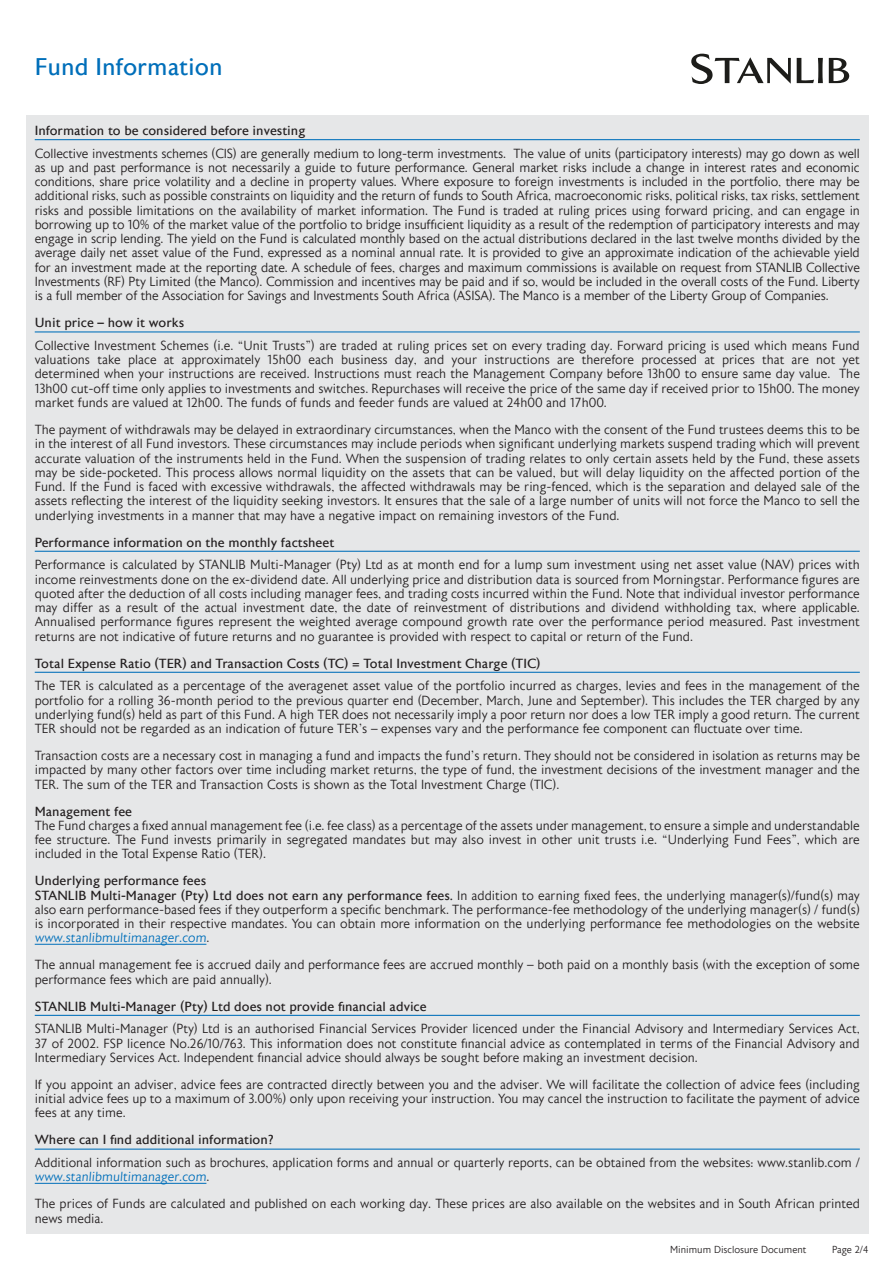
<style>
.page{position:relative;width:893px;height:1263px;background:#fff}
.page>*{position:absolute;margin:0;border:0;box-sizing:border-box;transform-origin:0 0}
.t1{font:24px "Astoria Sans W00";color:#006fba}
.t2{font:300 13.2px/14.2px "Astoria Sans W00";color:#231f20;text-align:justify}
.t3{font:13.2px "Astoria Sans W00";color:#231f20}
.t4{font:300 10.2px "Astoria Sans W00";color:#231f20}
.s1{font-weight:400}
.s2{color:#006fba}
</style>
<div class="page">
<div style="left:26px;top:115px;width:842px;height:1118px;background:#e6e7e8"></div>
<hr style="left:35px;top:139px;width:825px;height:1px;background:#006fba">
<hr style="left:35px;top:331px;width:825px;height:1px;background:#006fba">
<hr style="left:35px;top:551px;width:825px;height:1px;background:#006fba">
<hr style="left:35px;top:672px;width:825px;height:1px;background:#006fba">
<hr style="left:35px;top:944px;width:171px;height:1px;background:#006fba">
<hr style="left:35px;top:1015px;width:825px;height:1px;background:#006fba">
<hr style="left:35px;top:1148px;width:825px;height:2px;background:#006fba">
<hr style="left:35px;top:1183px;width:171px;height:1px;background:#006fba">
<svg style="left:691px;top:54px;width:158px;height:30px"></svg>
<h1 class="t1" style="left:35px;top:54px;width:189px">Fund Information</h1>
<p class="t3" style="left:35px;top:123px;width:272px">Information to be considered before investing</p>
<p class="t2" style="left:35px;top:146px;width:827px">Collective investments schemes (CIS) are generally medium to long-term investments. The value of units (participatory interests) may go down as well as up and past performance is not necessarily a guide to future performance. General market risks include a change in interest rates and economic conditions, share price volatility and a decline in property values. Where exposure to foreign investments is included in the portfolio, there may be additional risks, such as possible constraints on liquidity and the return of funds to South Africa, macroeconomic risks, political risks, tax risks, settlement risks and possible limitations on the availability of market information. The Fund is traded at ruling prices using forward pricing, and can engage in borrowing up to 10% of the market value of the portfolio to bridge insufficient liquidity as a result of the redemption of participatory interests and may engage in scrip lending. The yield on the Fund is calculated monthly based on the actual distributions declared in the last twelve months divided by the average daily net asset value of the Fund, expressed as a nominal annual rate. It is provided to give an approximate indication of the achievable yield for an investment made at the reporting date. A schedule of fees, charges and maximum commissions is available on request from STANLIB Collective Investments (RF) Pty Limited (the Manco). Commission and incentives may be paid and if so, would be included in the overall costs of the Fund. Liberty is a full member of the Association for Savings and Investments South Africa (ASISA). The Manco is a member of the Liberty Group of Companies.</p>
<p class="t3" style="left:35px;top:316px;width:151px">Unit price – how it works</p>
<p class="t2" style="left:35px;top:339px;width:827px">Collective Investment Schemes (i.e. “Unit Trusts”) are traded at ruling prices set on every trading day. Forward pricing is used which means Fund valuations take place at approximately 15h00 each business day, and your instructions are therefore processed at prices that are not yet determined when your instructions are received. Instructions must reach the Management Company before 13h00 to ensure same day value. The 13h00 cut-off time only applies to investments and switches. Repurchases will receive the price of the same day if received prior to 15h00. The money market funds are valued at 12h00. The funds of funds and feeder funds are valued at 24h00 and 17h00.</p>
<p class="t2" style="left:35px;top:423px;width:827px">The payment of withdrawals may be delayed in extraordinary circumstances, when the Manco with the consent of the Fund trustees deems this to be in the interest of all Fund investors. These circumstances may include periods when significant underlying markets suspend trading which will prevent accurate valuation of the instruments held in the Fund. When the suspension of trading relates to only certain assets held by the Fund, these assets may be side-pocketed. This process allows normal liquidity on the assets that can be valued, but will delay liquidity on the affected portion of the Fund. If the Fund is faced with excessive withdrawals, the affected withdrawals may be ring-fenced, which is the separation and delayed sale of the assets reflecting the interest of the liquidity seeking investors. It ensures that the sale of a large number of units will not force the Manco to sell the underlying investments in a manner that may have a negative impact on remaining investors of the Fund.</p>
<p class="t3" style="left:35px;top:535px;width:301px">Performance information on the monthly factsheet</p>
<p class="t2" style="left:35px;top:558px;width:827px">Performance is calculated by STANLIB Multi-Manager (Pty) Ltd as at month end for a lump sum investment using net asset value (NAV) prices with income reinvestments done on the ex-dividend date. All underlying price and distribution data is sourced from Morningstar. Performance figures are quoted after the deduction of all costs including manager fees, and trading costs incurred within the Fund. Note that individual investor performance may differ as a result of the actual investment date, the date of reinvestment of distributions and dividend withholding tax, where applicable.<br>Annualised performance figures represent the weighted average compound growth rate over the performance period measured. Past investment returns are not indicative of future returns and no guarantee is provided with respect to capital or return of the Fund.</p>
<p class="t3" style="left:35px;top:656px;width:507px">Total Expense Ratio (TER) and Transaction Costs (TC) = Total Investment Charge (TIC)</p>
<p class="t2" style="left:35px;top:679px;width:827px">The TER is calculated as a percentage of the averagenet asset value of the portfolio incurred as charges, levies and fees in the management of the portfolio for a rolling 36-month period to the previous quarter end (December, March, June and September). This includes the TER charged by any underlying fund(s) held as part of this Fund. A high TER does not necessarily imply a poor return nor does a low TER imply a good return. The current TER should not be regarded as an indication of future TER’s – expenses vary and the performance fee component can fluctuate over time.</p>
<p class="t2" style="left:35px;top:749px;width:827px">Transaction costs are a necessary cost in managing a fund and impacts the fund’s return. They should not be considered in isolation as returns may be impacted by many other factors over time including market returns, the type of fund, the investment decisions of the investment manager and the TER. The sum of the TER and Transaction Costs is shown as the Total Investment Charge (TIC).</p>
<p class="t3" style="left:35px;top:804px;width:99px">Management fee</p>
<p class="t2" style="left:35px;top:819px;width:827px">The Fund charges a fixed annual management fee (i.e. fee class) as a percentage of the assets under management, to ensure a simple and understandable fee structure. The Fund invests primarily in segregated mandates but may also invest in other unit trusts i.e. “Underlying Fund Fees”, which are included in the Total Expense Ratio (TER).</p>
<p class="t2" style="left:35px;top:874px;width:827px;text-align:left"><span class="s1">Underlying performance fees<br>STANLIB Multi-Manager (Pty) Ltd does not earn any performance fees.</span> In addition to earning fixed fees, the underlying manager(s)/fund(s) may also earn performance-based fees if they outperform a specific benchmark. The performance-fee methodology of the underlying manager(s) / fund(s) is incorporated in their respective mandates. You can obtain more information on the underlying performance fee methodologies on the website <span class="s2">www.stanlibmultimanager.com</span>.</p>
<p class="t2" style="left:35px;top:958px;width:826px">The annual management fee is accrued daily and performance fees are accrued monthly – both paid on a monthly basis (with the exception of some performance fees which are paid annually).</p>
<p class="t3" style="left:35px;top:999px;width:393px">STANLIB Multi-Manager (Pty) Ltd does not provide financial advice</p>
<p class="t2" style="left:35px;top:1022px;width:827px">STANLIB Multi-Manager (Pty) Ltd is an authorised Financial Services Provider licenced under the Financial Advisory and Intermediary Services Act, 37 of 2002. FSP licence No.26/10/763. This information does not constitute financial advice as contemplated in terms of the Financial Advisory and Intermediary Services Act. Independent financial advice should always be sought before making an investment decision.</p>
<p class="t2" style="left:35px;top:1078px;width:827px">If you appoint an adviser, advice fees are contracted directly between you and the adviser. We will facilitate the collection of advice fees (including initial advice fees up to a maximum of 3.00%) only upon receiving your instruction. You may cancel the instruction to facilitate the payment of advice fees at any time.</p>
<p class="t3" style="left:35px;top:1133px;width:241px">Where can I find additional information?</p>
<p class="t2" style="left:35px;top:1156px;width:826px">Additional information such as brochures, application forms and annual or quarterly reports, can be obtained from the websites: www.stanlib.com / <span class="s2">www.stanlibmultimanager.com</span>.</p>
<p class="t2" style="left:35px;top:1197px;width:827px">The prices of Funds are calculated and published on each working day. These prices are also available on the websites and in South African printed news media.</p>
<p class="t4" style="left:670px;top:1244px;width:138px">Minimum Disclosure Document</p>
<p class="t4" style="left:832px;top:1244px;width:38px">Page 2/4</p>
</div>
